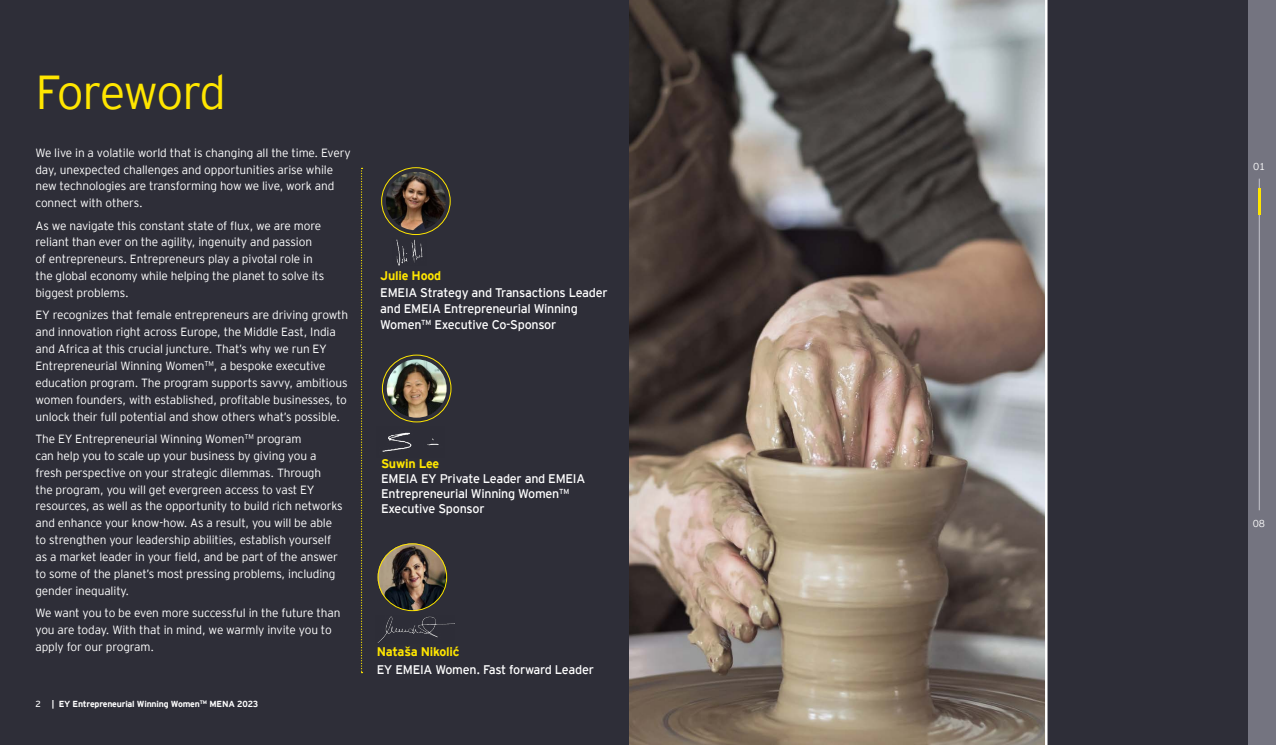
<style>
.page{position:relative;width:1276px;height:745px;background:#fff}
.page>*{position:absolute;margin:0;border:0;box-sizing:border-box;transform-origin:0 0}
.t1{font:300 47.5px "EY Interstate";letter-spacing:-.04em;color:#ffe600}
.t2{font:12.5px/15px "EY Interstate";letter-spacing:-.02em;color:#fff}
.t3{font:700 12.5px "EY Interstate";letter-spacing:-.02em;color:#ffe600}
.t4{font:300 11.88px/16.9px "EY Interstate";letter-spacing:-.01em;color:#fff}
.t5{font:300 10px "EY Interstate";color:#fff}
.t6{font:700 8.75px "EY Interstate";letter-spacing:-.02em;color:#fff}
.t7{font:8.75px "EY Interstate";color:#fff}
</style>
<div class="page">
<div style="left:0;top:0;width:1064px;height:744px;background:#2e2e38"></div>
<img style="left:387px;top:359px;width:59px;height:58px">
<div style="left:382px;top:354px;width:69px;height:68px;border:1px solid #ffe600;border-radius:50%"></div>
<img style="left:382px;top:432px;width:57px;height:20px">
<img style="left:378px;top:543px;width:69px;height:67px">
<div style="left:378px;top:543px;width:69px;height:67px;border:1px solid #ffe600;border-radius:50%"></div>
<img style="left:377px;top:616px;width:78px;height:27px">
<img style="left:629px;top:0;width:416px;height:744px">
<svg style="left:361px;top:168px;width:1px;height:504px"></svg>
<img style="left:386px;top:172px;width:60px;height:58px">
<div style="left:381px;top:167px;width:70px;height:68px;border:1px solid #ffe600;border-radius:50%"></div>
<img style="left:396px;top:239px;width:27px;height:26px">
<div style="left:1045px;top:0;width:202px;height:744px;background:#2e2e38"></div>
<div style="left:1247px;top:0;width:29px;height:744px;background:#747480"></div>
<hr style="left:1258px;top:178px;width:1px;height:332px;background:#c4c4cd">
<hr style="left:1257px;top:187px;width:3px;height:27px;background:#ffe600">
<h1 class="t1" style="left:35px;top:58px;width:192px">Foreword</h1>
<p class="t4" style="left:35px;top:143px;width:317px">We live in a volatile world that is changing all the time. Every day, unexpected challenges and opportunities arise while new technologies are transforming how we live, work and connect with others.</p>
<p class="t4" style="left:35px;top:216px;width:290px">As we navigate this constant state of flux, we are more reliant than ever on the agility, ingenuity and passion of entrepreneurs. Entrepreneurs play a pivotal role in the global economy while helping the planet to solve its biggest problems.</p>
<p class="t4" style="left:35px;top:306px;width:314px">EY recognizes that female entrepreneurs are driving growth and innovation right across Europe, the Middle East, India and Africa at this crucial juncture. That’s why we run EY Entrepreneurial Winning Women<sup>TM</sup>, a bespoke executive education program. The program supports savvy, ambitious women founders, with established, profitable businesses, to unlock their full potential and show others what’s possible.</p>
<p class="t4" style="left:35px;top:429px;width:309px">The EY Entrepreneurial Winning Women<sup>TM</sup> program<br>can help you to scale up your business by giving you a fresh perspective on your strategic dilemmas. Through<br>the program, you will get evergreen access to vast EY resources, as well as the opportunity to build rich networks and enhance your know-how. As a result, you will be able to strengthen your leadership abilities, establish yourself as a market leader in your field, and be part of the answer to some of the planet’s most pressing problems, including gender inequality.</p>
<p class="t4" style="left:35px;top:603px;width:306px">We want you to be even more successful in the future than you are today. With that in mind, we warmly invite you to apply for our program.</p>
<p class="t7" style="left:35px;top:697px;width:7px">2</p>
<p class="t6" style="left:52px;top:697px;width:208px">| EY Entrepreneurial Winning Women<sup>TM</sup> MENA 2023</p>
<p class="t3" style="left:380px;top:267px;width:62px">Julie Hood</p>
<p class="t2" style="left:380px;top:283px;width:229px;line-height:16.2px">EMEIA Strategy and Transactions Leader and EMEIA Entrepreneurial Winning<br>Women<sup>TM</sup> Executive Co-Sponsor</p>
<p class="t3" style="left:381px;top:454px;width:60px">Suwin Lee</p>
<p class="t2" style="left:381px;top:470px;width:206px">EMEIA EY Private Leader and EMEIA<br>Entrepreneurial Winning Women<sup>TM<br></sup>Executive Sponsor</p>
<p class="t3" style="left:377px;top:642px;width:84px">Nataša Nikolić</p>
<p class="t2" style="left:377px;top:661px;width:219px">EY EMEIA Women. Fast forward Leader</p>
<p class="t5" style="left:1253px;top:159px;width:14px">01</p>
<p class="t5" style="left:1253px;top:516px;width:14px">08</p>
</div>
